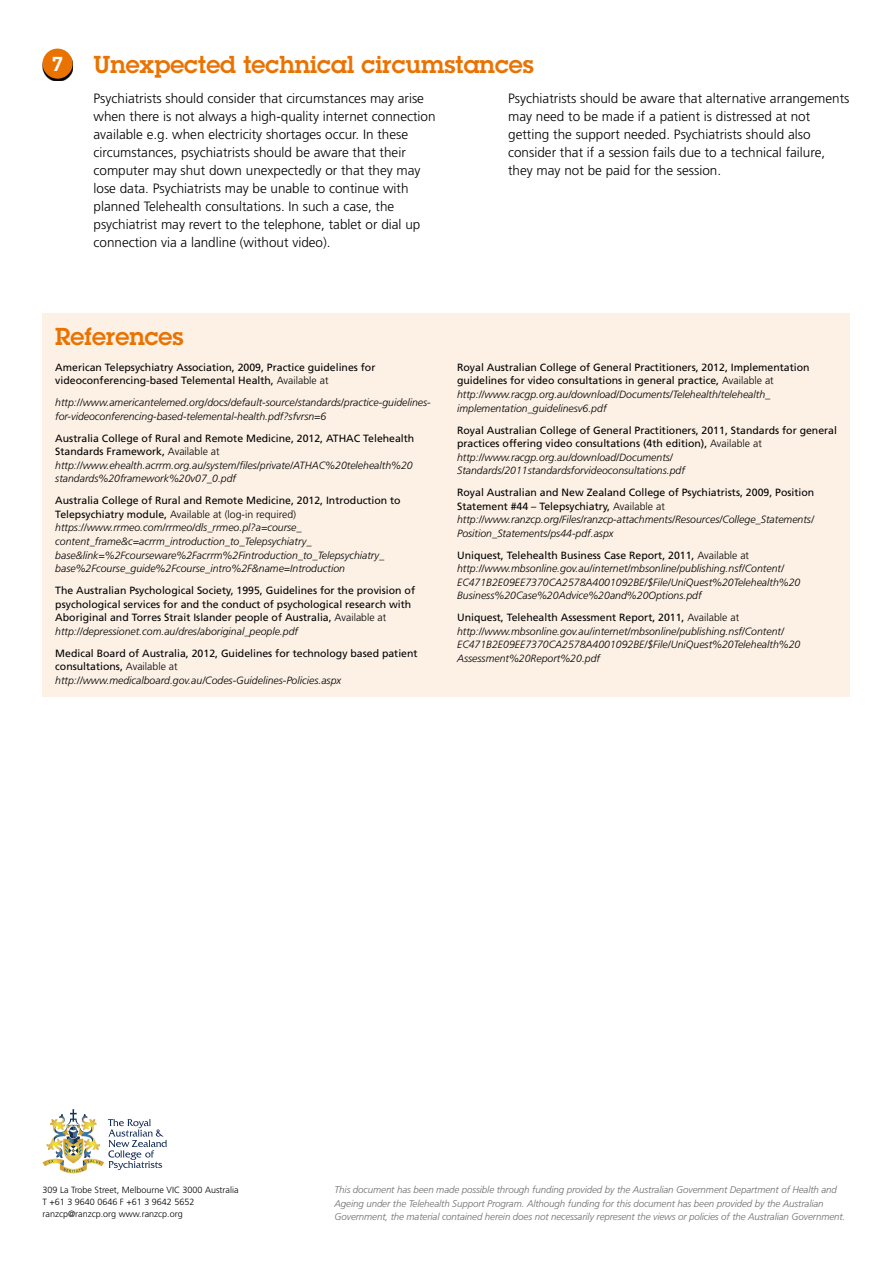
<style>
.page{position:relative;width:893px;height:1263px;background:#fff}
.page>*{position:absolute;margin:0;border:0;box-sizing:border-box;transform-origin:0 0}
.t1{font:600 24px "Lubalin Graph";color:#ea7200}
.t2{font:600 19.8px "Lubalin Graph";color:#fff}
.t3{font:300 13.5px/18px "Frutiger";color:#000}
.t4{font:italic 300 10.5px/13.5px "Frutiger";color:#000}
.t5{font:10.5px/13.5px "Frutiger";color:#000}
.t6{font:italic 300 9.75px/13.5px "Frutiger";letter-spacing:-.01em;color:#6d6e71}
.t7{font:300 9px/12px "Frutiger";color:#000}
.s1{font-weight:300}
.s2{font-weight:400;font-style:normal}
.s3{font-style:normal}
.s4{font-weight:300;font-style:italic}
</style>
<div class="page">
<div style="left:43px;top:313px;width:807px;height:384px;background:#fdf1e6"></div>
<img style="left:43px;top:1109px;width:124px;height:64px">
<svg style="left:42px;top:51px;width:31px;height:30px"></svg>
<div style="left:43px;top:49px;width:30px;height:30px;background:#ea7200;border-radius:50%"></div>
<h2 class="t2" style="left:52px;top:51px;width:13px">7</h2>
<h1 class="t1" style="left:94px;top:48px;width:442px">Unexpected technical circumstances</h1>
<p class="t3" style="left:94px;top:90px;width:344px">Psychiatrists should consider that circumstances may arise when there is not always a high-quality internet connection available e.g. when electricity shortages occur. In these circumstances, psychiatrists should be aware that their computer may shut down unexpectedly or that they may lose data. Psychiatrists may be unable to continue with planned Telehealth consultations. In such a case, the psychiatrist may revert to the telephone, tablet or dial up connection via a landline (without video).</p>
<p class="t3" style="left:508px;top:90px;width:343px">Psychiatrists should be aware that alternative arrangements may need to be made if a patient is distressed at not getting the support needed. Psychiatrists should also consider that if a session fails due to a technical failure, they may not be paid for the session.</p>
<h1 class="t1" style="left:55px;top:320px;width:130px">References</h1>
<p class="t5" style="left:55px;top:360px;width:322px">American Telepsychiatry Association, 2009, Practice guidelines for videoconferencing-based Telemental Health, <span class="s1">Available at</span></p>
<p class="t4" style="left:55px;top:396px;width:377px">http://www.americantelemed.org/docs/default-source/standards/practice-guidelines&shy;for-videoconferencing-based-telemental-health.pdf?sfvrsn=6</p>
<p class="t4" style="left:55px;top:432px;width:361px"><span class="s2">Australia College of Rural and Remote Medicine, 2012, ATHAC Telehealth Standards Framework,</span> <span class="s3">Available at </span>http://www.ehealth.acrrm.org.au/system/files/private/ATHAC%20telehealth%20 standards%20framework%20v07_0.pdf</p>
<p class="t4" style="left:55px;top:494px;width:347px"><span class="s2">Australia College of Rural and Remote Medicine, 2012, Introduction to Telepsychiatry module,</span> <span class="s3">Available at (log-in required) </span>https://www.rrmeo.com/rrmeo/dls_rrmeo.pl?a=course_ content_frame&amp;c=acrrm_introduction_to_Telepsychiatry_ base&amp;link=%2Fcourseware%2Facrrm%2Fintroduction_to_Telepsychiatry_ base%2Fcourse_guide%2Fcourse_intro%2F&amp;name=Introduction</p>
<p class="t5" style="left:55px;top:583px;width:361px">The Australian Psychological Society, 1995, Guidelines for the provision of psychological services for and the conduct of psychological research with Aboriginal and Torres Strait Islander people of Australia, <span class="s1">Available at </span><span class="s4">http://depressionet.com.au/dres/aboriginal_people.pdf</span></p>
<p class="t5" style="left:55px;top:646px;width:364px">Medical Board of Australia, 2012, Guidelines for technology based patient consultations, <span class="s1">Available at </span><span class="s4">http://www.medicalboard.gov.au/Codes-Guidelines-Policies.aspx</span></p>
<p class="t5" style="left:457px;top:360px;width:354px">Royal Australian College of General Practitioners, 2012, Implementation guidelines for video consultations in general practice, <span class="s1">Available at </span><span class="s4">http://www.racgp.org.au/download/Documents/Telehealth/telehealth_ implementation_guidelinesv6.pdf</span></p>
<p class="t5" style="left:457px;top:423px;width:381px">Royal Australian College of General Practitioners, 2011, Standards for general practices offering video consultations (4th edition), <span class="s1">Available at </span><span class="s4">http://www.racgp.org.au/download/Documents/ Standards/2011standardsforvideoconsultations.pdf</span></p>
<p class="t4" style="left:457px;top:486px;width:359px"><span class="s2">Royal Australian and New Zealand College of Psychiatrists, 2009, Position Statement #44 – Telepsychiatry,</span> <span class="s3">Available at </span>http://www.ranzcp.org/Files/ranzcp-attachments/Resources/College_Statements/ Position_Statements/ps44-pdf.aspx</p>
<p class="t4" style="left:457px;top:548px;width:345px"><span class="s2">Uniquest, Telehealth Business Case Report, 2011,</span> <span class="s3">Available at </span>http://www.mbsonline.gov.au/internet/mbsonline/publishing.nsf/Content/ EC471B2E09EE7370CA2578A4001092BE/$File/UniQuest%20Telehealth%20<br>Business%20Case%20Advice%20and%20Options.pdf</p>
<p class="t4" style="left:457px;top:611px;width:345px"><span class="s2">Uniquest, Telehealth Assessment Report, 2011,</span> <span class="s3">Available at </span>http://www.mbsonline.gov.au/internet/mbsonline/publishing.nsf/Content/ EC471B2E09EE7370CA2578A4001092BE/$File/UniQuest%20Telehealth%20<br>Assessment%20Report%20.pdf</p>
<p class="t7" style="left:43px;top:1184px;width:198px">309 La Trobe Street, Melbourne VIC 3000 Australia<br>T +61 3 9640 0646 F +61 3 9642 5652 ranzcp@ranzcp.org www.ranzcp.org</p>
<p class="t6" style="left:334px;top:1183px;width:512px">This document has been made possible through funding provided by the Australian Government Department of Health and<br>Ageing under the Telehealth Support Program. Although funding for this document has been provided by the Australian<br>Government, the material contained herein does not necessarily represent the views or policies of the Australian Government.</p>
</div>
